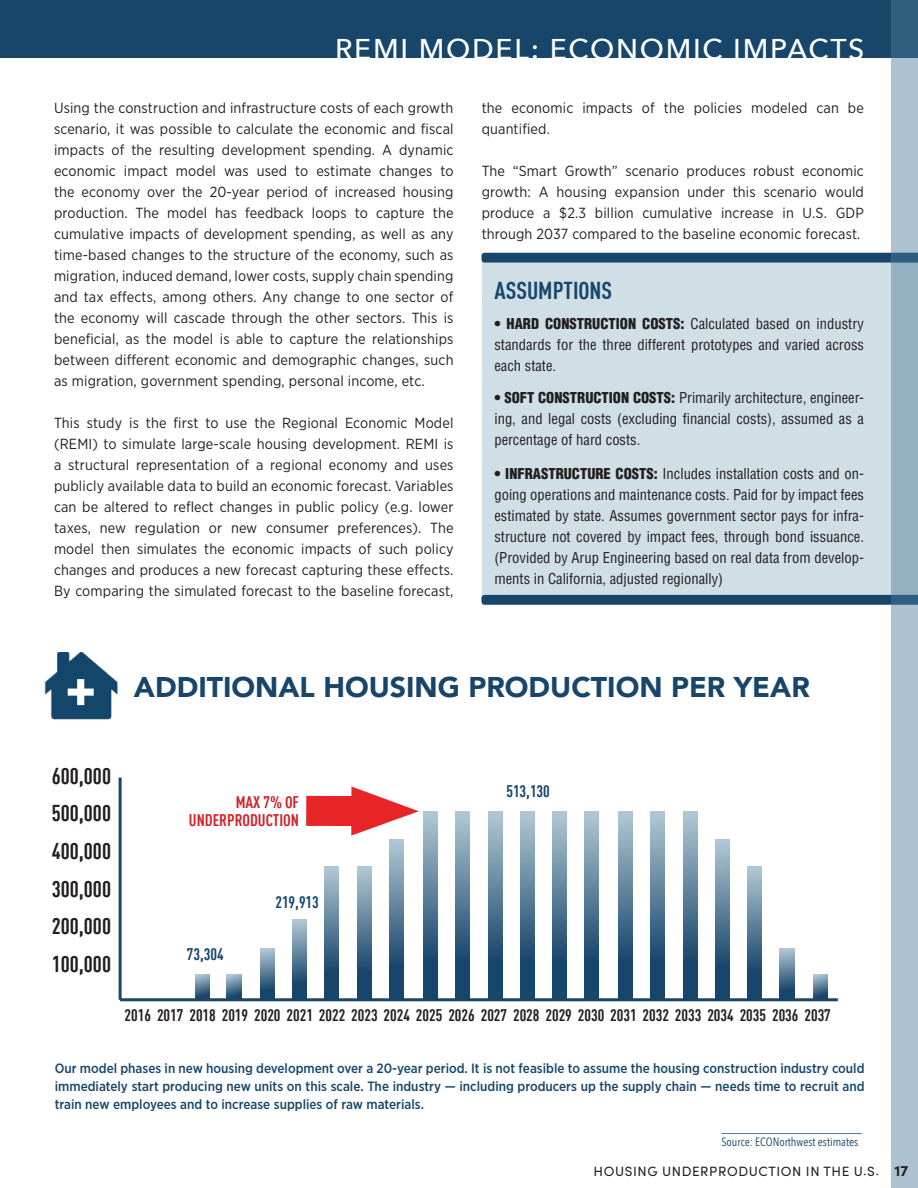
<style>
.page{position:relative;width:918px;height:1188px;background:#fff}
.page>*{position:absolute;margin:0;border:0;box-sizing:border-box;transform-origin:0 0}
.t1{font:700 condensed 70.5px "DIN Offc";color:#fff}
.t2{font:900 28.5px "Avenir";color:#18466b}
.t3{font:500 28.5px "Avenir Next";letter-spacing:.06em;color:#fff}
.t4{font:700 condensed 24px "DIN Offc";color:#18466b}
.t5{font:700 condensed 22.5px "DIN Offc";color:#231f20}
.t6{font:700 condensed 16.5px "DIN Offc";color:#231f20}
.t7{font:700 condensed 16.5px "DIN Offc";color:#d1232a}
.t8{font:700 condensed 16.5px "DIN Offc";color:#18466b}
.BODY_TEXT_PARAGRAPH{font:14.7px/21px "Gotham Narrow";letter-spacing:.01em;color:#231f20;text-align:justify}
.Sidebar_Paragraph{font:condensed 14.7px/21px "Helvetica";color:#231f20;text-align:justify}
.Chart_info_paragraph{font:500 13.5px/18px "Gotham Narrow";color:#18466b;text-align:justify}
.t9{font:13.5px "Sofia Pro";letter-spacing:.045em;color:#231f20}
.t10{font:12px "Avenir Next Condensed";color:#18466b}
.s1{font-weight:900}
.s2{font-weight:700;font-size:15px}
</style>
<div class="page">
<div style="left:0;top:0;width:918px;height:57px;background:#18466b"></div>
<hr style="left:721px;top:1133px;width:141px;height:1px;background:#4d7c99">
<svg style="left:748px;top:866px;width:14px;height:132px;background:#567b96"></svg>
<svg style="left:780px;top:948px;width:14px;height:50px"></svg>
<svg style="left:813px;top:974px;width:15px;height:24px"></svg>
<svg style="left:423px;top:811px;width:14px;height:187px;background:#567a95"></svg>
<svg style="left:455px;top:811px;width:14px;height:187px;background:#567a95"></svg>
<svg style="left:489px;top:811px;width:14px;height:187px;background:#567a95"></svg>
<svg style="left:521px;top:811px;width:14px;height:187px;background:#567a95"></svg>
<svg style="left:553px;top:811px;width:14px;height:187px;background:#567a95"></svg>
<svg style="left:585px;top:811px;width:14px;height:187px;background:#567a95"></svg>
<svg style="left:618px;top:811px;width:14px;height:187px;background:#567a95"></svg>
<svg style="left:650px;top:811px;width:14px;height:187px;background:#567a95"></svg>
<svg style="left:684px;top:811px;width:14px;height:187px;background:#567a95"></svg>
<svg style="left:716px;top:839px;width:14px;height:159px;background:#567b96"></svg>
<svg style="left:390px;top:839px;width:14px;height:159px;background:#567b96"></svg>
<svg style="left:358px;top:866px;width:14px;height:132px;background:#567b96"></svg>
<svg style="left:325px;top:866px;width:14px;height:132px;background:#567b96"></svg>
<svg style="left:292px;top:919px;width:14px;height:79px"></svg>
<svg style="left:260px;top:948px;width:14px;height:50px"></svg>
<svg style="left:227px;top:974px;width:14px;height:24px"></svg>
<svg style="left:195px;top:974px;width:15px;height:24px"></svg>
<hr style="left:119px;top:778px;width:3px;height:222px;background:#18466b">
<hr style="left:120px;top:998px;width:718px;height:3px;background:#18466b">
<div style="left:306px;top:796px;width:71px;height:30px;background:#e72526"></div>
<svg style="left:351px;top:787px;width:68px;height:49px"></svg>
<img style="left:44px;top:652px;width:74px;height:67px">
<div style="left:483px;top:258px;width:435px;height:342px;background:#d0dee5"></div>
<svg style="left:482px;top:253px;width:409px;height:10px;background:#204c70"></svg>
<svg style="left:482px;top:595px;width:409px;height:10px;background:#1d4a6e"></svg>
<svg style="left:891px;top:0;width:27px;height:1188px;background:#9db6c6"></svg>
<h2 class="t3" style="left:335px;top:24px;width:531px">REMI MODEL: ECONOMIC IMPACTS</h2>
<p class="BODY_TEXT_PARAGRAPH" style="left:54px;top:97px;width:401px">Using the construction and infrastructure costs of each growth scenario, it was possible to calculate the economic and fiscal impacts of the resulting development spending. A dynamic economic impact model was used to estimate changes to the economy over the 20-year period of increased housing production. The model has feedback loops to capture the cumulative impacts of development spending, as well as any time-based changes to the structure of the economy, such as migration, induced demand, lower costs, supply chain spending and tax effects, among others. Any change to one sector of the economy will cascade through the other sectors. This is beneficial, as the model is able to capture the relationships between different economic and demographic changes, such as migration, government spending, personal income, etc.</p>
<p class="BODY_TEXT_PARAGRAPH" style="left:54px;top:412px;width:401px">This study is the first to use the Regional Economic Model (REMI) to simulate large-scale housing development. REMI is a structural representation of a regional economy and uses publicly available data to build an economic forecast. Variables can be altered to reflect changes in public policy (e.g. lower taxes, new regulation or new consumer preferences). The model then simulates the economic impacts of such policy changes and produces a new forecast capturing these effects.<br>By comparing the simulated forecast to the baseline forecast,</p>
<p class="BODY_TEXT_PARAGRAPH" style="left:482px;top:97px;width:384px">the economic impacts of the policies modeled can be quantified.</p>
<p class="BODY_TEXT_PARAGRAPH" style="left:482px;top:160px;width:384px">The “Smart Growth” scenario produces robust economic growth: A housing expansion under this scenario would produce a $2.3 billion cumulative increase in U.S. GDP through 2037 compared to the baseline economic forecast.</p>
<p class="t4" style="left:494px;top:276px;width:119px">ASSUMPTIONS</p>
<p class="Sidebar_Paragraph" style="left:494px;top:313px;width:371px"><span class="s1">• HARD CONSTRUCTION COSTS:</span> Calculated based on industry standards for the three different prototypes and varied across each state.</p>
<p class="Sidebar_Paragraph" style="left:494px;top:387px;width:371px"><span class="s1">• SOFT CONSTRUCTION COSTS:</span> Primarily architecture, engineer&shy;ing, and legal costs (excluding financial costs), assumed as a percentage of hard costs.</p>
<p class="Sidebar_Paragraph" style="left:494px;top:463px;width:371px"><span class="s1">• INFRASTRUCTURE COSTS:</span> Includes installation costs and on&shy;going operations and maintenance costs. Paid for by impact fees estimated by state. Assumes government sector pays for infra&shy;structure not covered by impact fees, through bond issuance. (Provided by Arup Engineering based on real data from develop&shy;ments in California, adjusted regionally)</p>
<p class="t1" style="left:65px;top:645px;width:34px">+</p>
<p class="t2" style="left:134px;top:662px;width:677px">ADDITIONAL HOUSING PRODUCTION PER YEAR</p>
<p class="t5" style="left:52px;top:762px;width:61px">600,000</p>
<p class="t5" style="left:52px;top:800px;width:61px">500,000</p>
<p class="t5" style="left:52px;top:837px;width:61px">400,000</p>
<p class="t5" style="left:52px;top:875px;width:61px">300,000</p>
<p class="t5" style="left:52px;top:912px;width:61px">200,000</p>
<p class="t5" style="left:52px;top:950px;width:61px">100,000</p>
<p class="t7" style="left:236px;top:792px;width:65px">MAX 7% OF</p>
<p class="t7" style="left:189px;top:810px;width:112px">UNDERPRODUCTION</p>
<p class="t8" style="left:187px;top:944px;width:38px">73,304</p>
<p class="t8" style="left:275px;top:892px;width:45px">219,913</p>
<p class="t8" style="left:506px;top:781px;width:45px">513,130</p>
<p class="t6" style="left:125px;top:1005px;width:708px">2016 2017 2018 2019 2020 2021 2022 2023 2024 2025 2026 2027 2028 2029 2030 2031 2032 2033 2034 2035 2036 2037</p>
<p class="Chart_info_paragraph" style="left:55px;top:1059px;width:811px">Our model phases in new housing development over a 20-year period. It is not feasible to assume the housing construction industry could immediately start producing new units on this scale. The industry — including producers up the supply chain — needs time to recruit and train new employees and to increase supplies of raw materials.</p>
<p class="t10" style="left:721px;top:1132px;width:138px">Source: ECONorthwest estimates</p>
<p class="t9" style="left:594px;top:1162px;width:316px">HOUSING UNDERPRODUCTION IN THE U.S. <span class="s2">17</span></p>
</div>
